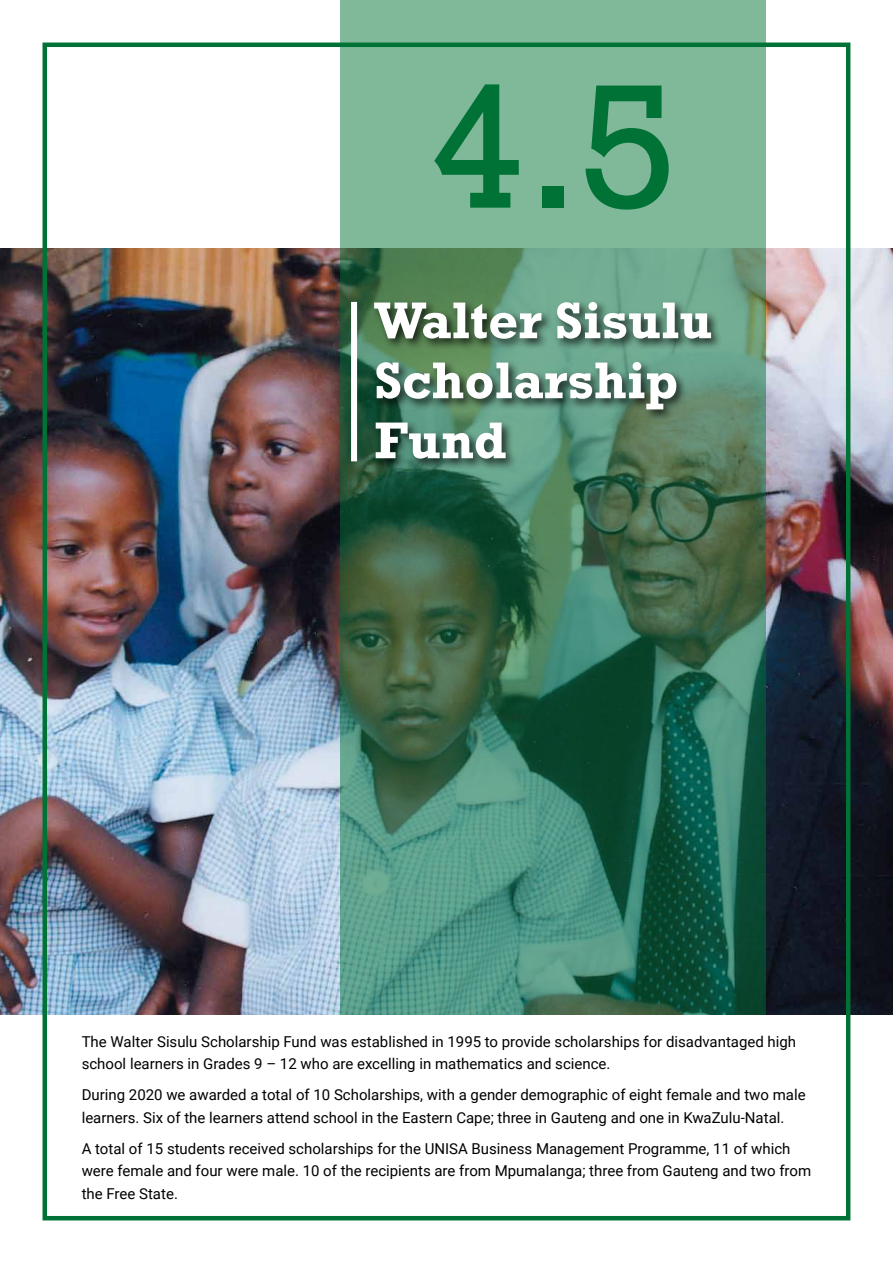
<style>
.page{position:relative;width:893px;height:1263px;background:#fff}
.page>*{position:absolute;margin:0;border:0;box-sizing:border-box;transform-origin:0 0}
.t1{font:180px "Rockwell";color:#007236}
.t2{font:700 52.5px/60px "Rockwell";color:#fff}
.t3{font:15px/22.5px "Roboto";color:#000}
</style>
<div class="page">
<img style="left:0;top:249px;width:893px;height:765px">
<svg style="left:340px;top:0;width:425px;height:1014px;background:#4f876d"></svg>
<div style="left:351px;top:302px;width:6px;height:159px;background:#fff"></div>
<div style="left:370px;top:299px;width:353px;height:172px;background:#000;opacity:.75"></div>
<h1 class="t1" style="left:429px;top:43px;width:249px">4.5</h1>
<h2 class="t2" style="left:374px;top:291px;width:340px">Walter Sisulu<br>Scholarship<br>Fund</h2>
<p class="t3" style="left:82px;top:1030px;width:716px">The Walter Sisulu Scholarship Fund was established in 1995 to provide scholarships for disadvantaged high school learners in Grades 9 – 12 who are excelling in mathematics and science.</p>
<p class="t3" style="left:82px;top:1083px;width:725px">During 2020 we awarded a total of 10 Scholarships, with a gender demographic of eight female and two male learners. Six of the learners attend school in the Eastern Cape; three in Gauteng and one in KwaZulu-Natal.</p>
<p class="t3" style="left:82px;top:1137px;width:731px">A total of 15 students received scholarships for the UNISA Business Management Programme, 11 of which were female and four were male. 10 of the recipients are from Mpumalanga; three from Gauteng and two from the Free State.</p>
</div>
